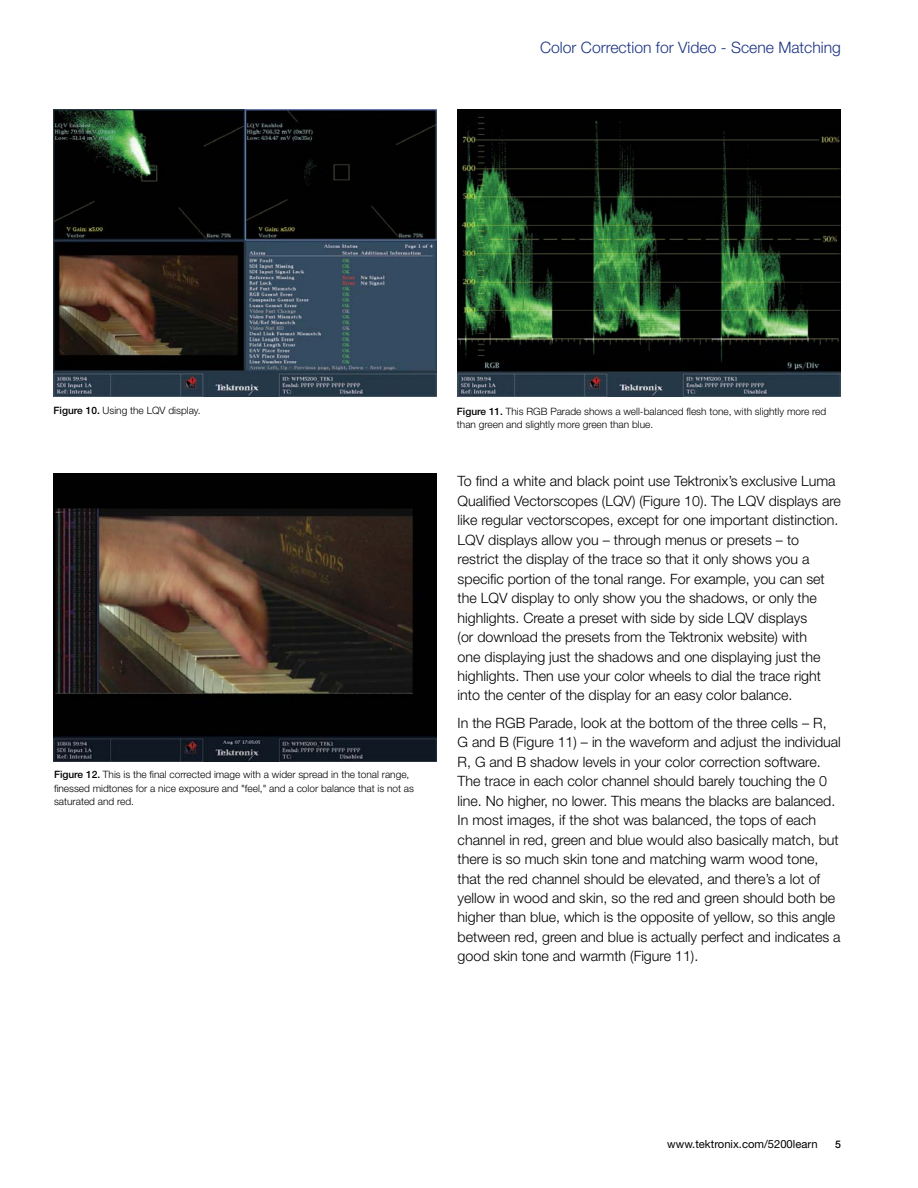
<style>
.page{position:relative;width:918px;height:1188px;background:#fff}
.page>*{position:absolute;margin:0;border:0;box-sizing:border-box;transform-origin:0 0}
.t1{font:300 15.75px "Helvetica Neue";color:#1b3281}
.t2{font:300 14.25px/19.5px "Helvetica Neue";color:#000}
.t3{font:11.25px "Helvetica Neue";color:#000}
.t4{font:500 10.5px "Helvetica Neue";color:#000}
.t5{font:300 10.2px/13.5px "Helvetica Neue";color:#000}
.s1{font-weight:500}
</style>
<div class="page">
<img style="left:53px;top:109px;width:383px;height:288px">
<img style="left:457px;top:109px;width:383px;height:288px">
<img style="left:53px;top:474px;width:383px;height:287px">
<p class="t1" style="left:540px;top:37px;width:302px">Color Correction for Video - Scene Matching</p>
<p class="t5" style="left:54px;top:403px;width:148px"><span class="s1">Figure 10.</span> Using the LQV display.</p>
<p class="t5" style="left:54px;top:768px;width:362px"><span class="s1">Figure 12.</span> This is the final corrected image with a wider spread in the tonal range, finessed midtones for a nice exposure and "feel," and a color balance that is not as saturated and red.</p>
<p class="t5" style="left:457px;top:404px;width:371px"><span class="s1">Figure 11.</span> This RGB Parade shows a well-balanced flesh tone, with slightly more red than green and slightly more green than blue.</p>
<p class="t2" style="left:458px;top:471px;width:385px">To find a white and black point use Tektronix’s exclusive Luma Qualified Vectorscopes (LQV) (Figure 10). The LQV displays are like regular vectorscopes, except for one important distinction.<br>LQV displays allow you – through menus or presets – to restrict the display of the trace so that it only shows you a specific portion of the tonal range. For example, you can set the LQV display to only show you the shadows, or only the highlights. Create a preset with side by side LQV displays<br>(or download the presets from the Tektronix website) with<br>one displaying just the shadows and one displaying just the highlights. Then use your color wheels to dial the trace right into the center of the display for an easy color balance.</p>
<p class="t2" style="left:458px;top:712px;width:385px">In the RGB Parade, look at the bottom of the three cells – R,<br>G and B (Figure 11) – in the waveform and adjust the individual R, G and B shadow levels in your color correction software.<br>The trace in each color channel should barely touching the 0 line. No higher, no lower. This means the blacks are balanced.<br>In most images, if the shot was balanced, the tops of each channel in red, green and blue would also basically match, but there is so much skin tone and matching warm wood tone, that the red channel should be elevated, and there’s a lot of yellow in wood and skin, so the red and green should both be higher than blue, which is the opposite of yellow, so this angle between red, green and blue is actually perfect and indicates a good skin tone and warmth (Figure 11).</p>
<p class="t3" style="left:667px;top:1138px;width:152px">www.tektronix.com/5200learn</p>
<p class="t4" style="left:835px;top:1138px;width:7px">5</p>
</div>
